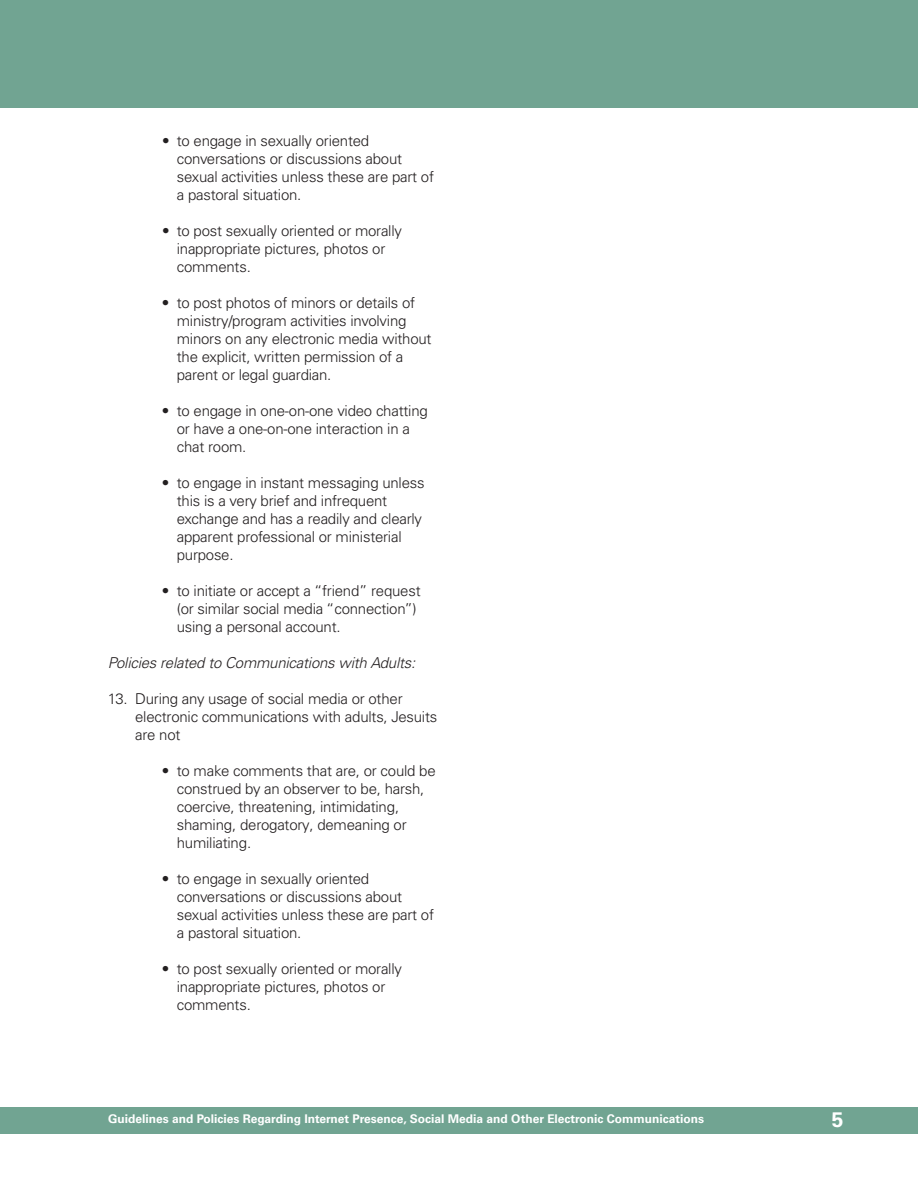
<style>
.page{position:relative;width:918px;height:1188px;background:#fff}
.page>*{position:absolute;margin:0;border:0;box-sizing:border-box;transform-origin:0 0}
.t1{font:700 21px "Univers Com 65";color:#fff}
.t2{font:300 15px/18px "Univers Com 45";letter-spacing:-.015em;color:#231f20}
.t3{font:italic 300 15px "Univers Com 45";letter-spacing:-.015em;color:#231f20}
.t4{font:12px "Univers Com 65 Bold OTF";color:#fff}
</style>
<div class="page">
<div style="left:0;top:1107px;width:918px;height:27px;background:#71a492"></div>
<div style="left:0;top:0;width:918px;height:108px;background:#71a492"></div>
<p class="t2" style="left:177px;top:132px;width:259px;text-indent:-15px">• to engage in sexually oriented conversations or discussions about sexual activities unless these are part of a pastoral situation.</p>
<p class="t2" style="left:177px;top:222px;width:227px;text-indent:-15px">• to post sexually oriented or morally inappropriate pictures, photos or comments.</p>
<p class="t2" style="left:177px;top:294px;width:256px;text-indent:-15px">• to post photos of minors or details of ministry/program activities involving minors on any electronic media without the explicit, written permission of a parent or legal guardian.</p>
<p class="t2" style="left:177px;top:402px;width:253px;text-indent:-15px">• to engage in one-on-one video chatting or have a one-on-one interaction in a chat room.</p>
<p class="t2" style="left:177px;top:474px;width:249px;text-indent:-15px">• to engage in instant messaging unless this is a very brief and infrequent exchange and has a readily and clearly apparent professional or ministerial purpose.</p>
<p class="t2" style="left:177px;top:582px;width:245px;text-indent:-15px">• to initiate or accept a “friend” request (or similar social media “connection”) using a personal account.</p>
<p class="t3" style="left:108px;top:654px;width:309px">Policies related to Communications with Adults:</p>
<p class="t2" style="left:135px;top:690px;width:304px;text-indent:-27px">13. During any usage of social media or other electronic communications with adults, Jesuits are not</p>
<p class="t2" style="left:177px;top:762px;width:260px;text-indent:-15px">• to make comments that are, or could be construed by an observer to be, harsh, coercive, threatening, intimidating, shaming, derogatory, demeaning or humiliating.</p>
<p class="t2" style="left:177px;top:870px;width:259px;text-indent:-15px">• to engage in sexually oriented conversations or discussions about sexual activities unless these are part of a pastoral situation.</p>
<p class="t2" style="left:177px;top:960px;width:227px;text-indent:-15px">• to post sexually oriented or morally inappropriate pictures, photos or comments.</p>
<p class="t4" style="left:108px;top:1112px;width:598px">Guidelines and Policies Regarding Internet Presence, Social Media and Other Electronic Communications</p>
<h1 class="t1" style="left:832px;top:1107px;width:13px">5</h1>
</div>
